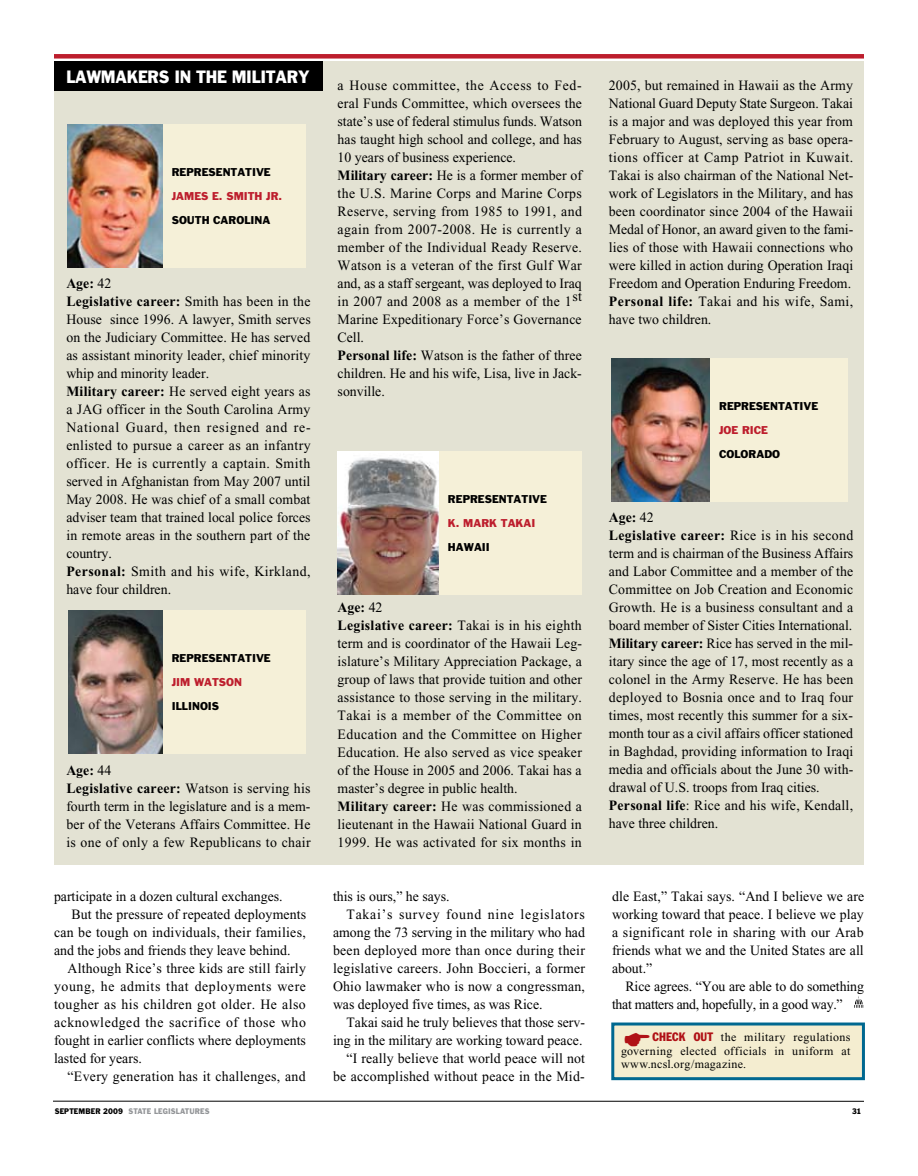
<style>
.page{position:relative;width:918px;height:1176px;background:#fff}
.page>*{position:absolute;margin:0;border:0;box-sizing:border-box;transform-origin:0 0}
.t1{font:16.5px "Franklin Gothic";color:#fff;scale:.9 1}
.t2{font:14.25px/18px "Times New Roman";letter-spacing:.01em;color:#000}
.t3{font:14.25px/18px "Times New Roman";letter-spacing:-.015em;color:#000}
.t4{font:14.25px "Times New Roman";letter-spacing:.03em;color:#000}
.t5{font:14.25px "Times New Roman";letter-spacing:.04em;color:#000}
.t6{font:14.25px "Times New Roman";letter-spacing:.045em;color:#000}
.t7{font:14.25px "Times New Roman";letter-spacing:.055em;color:#000}
.t8{font:12px/13.5px "Times New Roman";letter-spacing:.03em;color:#000;text-align:justify}
.t9{font:condensed 12px "Franklin Gothic";color:#b01116}
.t10{font:10.5px "Franklin Gothic";color:#000}
.t11{font:10.5px "Franklin Gothic";color:#bd1e2d}
.t12{font:7.5px "Franklin Gothic";letter-spacing:.015em;color:#000;scale:.9 1}
.t13{font:7.5px "Franklin Gothic";color:#939598;scale:.9 1}
.s1{font-weight:700}
.s2{color:#939598}
</style>
<div class="page">
<hr style="left:53px;top:1100px;width:811px;height:1px;background:#000">
<hr style="left:54px;top:61px;width:810px;height:1px;background:#000">
<div style="left:54px;top:54px;width:810px;height:5px;background:#bd1e2d"></div>
<svg style="left:854px;top:996px;width:10px;height:11px"></svg>
<div style="left:611px;top:1022px;width:254px;height:57px;background:#f4edd0;border:3px solid #006890"></div>
<div style="left:54px;top:62px;width:810px;height:802px;background:#e3e2d3"></div>
<div style="left:54px;top:62px;width:268px;height:29px;background:#000"></div>
<div style="left:69px;top:124px;width:237px;height:143px;background:#f5f0d8"></div>
<img style="left:68px;top:124px;width:95px;height:143px">
<div style="left:340px;top:451px;width:242px;height:143px;background:#f5f0d8"></div>
<div style="left:338px;top:451px;width:101px;height:143px;background:#fff"></div>
<img style="left:338px;top:458px;width:101px;height:136px">
<div style="left:72px;top:610px;width:234px;height:143px;background:#f5f0d8"></div>
<img style="left:69px;top:610px;width:94px;height:143px">
<div style="left:612px;top:358px;width:236px;height:143px;background:#f5f0d8"></div>
<img style="left:612px;top:358px;width:98px;height:143px">
<p class="t1" style="left:66px;top:66px;width:26px">LAWMA</p>
<p class="t1" style="left:127px;top:66px;width:25px">KERS</p>
<p class="t1" style="left:174px;top:66px;width:37px">IN THE</p>
<p class="t1" style="left:232px;top:66px;width:27px">MILITAR</p>
<p class="t1" style="left:298px;top:66px;width:14px">Y</p>
<p class="t10" style="left:172px;top:165px;width:16px">REPRESENTATI</p>
<p class="t10" style="left:256px;top:165px;width:15px">VE</p>
<p class="t11" style="left:172px;top:189px;width:14px">JAMES</p>
<p class="t11" style="left:212px;top:189px;width:30px">E. SMITH</p>
<p class="t11" style="left:266px;top:189px;width:18px">JR.</p>
<p class="t10" style="left:172px;top:213px;width:16px">SOUTH</p>
<p class="t10" style="left:213px;top:213px;width:9px">CAROLINA</p>
<p class="t2" style="left:66px;top:274px;width:246px"><span class="s1">Age:</span> 42<br><span class="s1">Legislative career:</span> Smith has been in the House since 1996. A lawyer, Smith serves on the Judiciary Committee. He has served as assistant minority leader, chief minority whip and minority leader.<br><span class="s1">Military career:</span> He served eight years as a JAG officer in the South Carolina Army National Guard, then resigned and re&shy;enlisted to pursue a career as an infantry officer. He is currently a captain. Smith served in Afghanistan from May 2007 until May 2008. He was chief of a small combat adviser team that trained local police forces in remote areas in the southern part of the country.<br><span class="s1">Personal:</span> Smith and his wife, Kirkland, have four children.</p>
<p class="t10" style="left:172px;top:651px;width:16px">REPRESENTATI</p>
<p class="t10" style="left:256px;top:651px;width:15px">VE</p>
<p class="t11" style="left:172px;top:675px;width:41px">JIM WATSON</p>
<p class="t10" style="left:172px;top:699px;width:12px">ILLINOIS</p>
<p class="t2" style="left:66px;top:760px;width:246px"><span class="s1">Age:</span> 44<br><span class="s1">Legislative career:</span> Watson is serving his fourth term in the legislature and is a mem&shy;ber of the Veterans Affairs Committee. He is one of only a few Republicans to chair</p>
<p class="t2" style="left:54px;top:886px;width:230px">participate in a dozen cultural exchanges.</p>
<p class="t2" style="left:71px;top:904px;width:236px">But the pressure of repeated deployments</p>
<p class="t2" style="left:54px;top:922px;width:253px">can be tough on individuals, their families,</p>
<p class="t2" style="left:54px;top:940px;width:238px">and the jobs and friends they leave behind.</p>
<p class="t2" style="left:68px;top:958px;width:240px">Although Rice’s three kids are still fairly</p>
<p class="t6" style="left:54px;top:977px;width:254px">young, he admits that deployments were</p>
<p class="t4" style="left:54px;top:995px;width:253px">tougher as his children got older. He also</p>
<p class="t5" style="left:54px;top:1013px;width:253px">acknowledged the sacrifice of those who</p>
<p class="t2" style="left:54px;top:1030px;width:253px">fought in earlier conflicts where deployments</p>
<p class="t2" style="left:54px;top:1048px;width:89px">lasted for years.</p>
<p class="t2" style="left:68px;top:1066px;width:240px">“Every generation has it challenges, and</p>
<p class="t2" style="left:338px;top:76px;width:246px">a House committee, the Access to Fed&shy;eral Funds Committee, which oversees the state’s use of federal stimulus funds. Watson has taught high school and college, and has 10 years of business experience.<br><span class="s1">Military career:</span> He is a former member of the U.S. Marine Corps and Marine Corps Reserve, serving from 1985 to 1991, and again from 2007-2008. He is currently a member of the Individual Ready Reserve.<br>Watson is a veteran of the first Gulf War and, as a staff sergeant, was deployed to Iraq in 2007 and 2008 as a member of the 1st Marine Expeditionary Force’s Governance Cell.<br><span class="s1">Personal life:</span> Watson is the father of three children. He and his wife, Lisa, live in Jack&shy;sonville.</p>
<p class="t10" style="left:448px;top:492px;width:16px">REPRESENTATI</p>
<p class="t10" style="left:532px;top:492px;width:15px">VE</p>
<p class="t11" style="left:448px;top:516px;width:82px">K. MAR K TAKAI</p>
<p class="t10" style="left:448px;top:540px;width:16px">HAWAII</p>
<p class="t2" style="left:338px;top:598px;width:246px"><span class="s1">Age:</span> 42<br><span class="s1">Legislative career:</span> Takai is in his eighth term and is coordinator of the Hawaii Leg&shy;islature’s Military Appreciation Package, a group of laws that provide tuition and other assistance to those serving in the military.<br>Takai is a member of the Committee on Education and the Committee on Higher Education. He also served as vice speaker of the House in 2005 and 2006. Takai has a master’s degree in public health.<br><span class="s1">Military career:</span> He was commissioned a lieutenant in the Hawaii National Guard in 1999. He was activated for six months in</p>
<p class="t2" style="left:333px;top:886px;width:118px">this is ours,” he says.</p>
<p class="t7" style="left:347px;top:905px;width:240px">Takai’s survey found nine legislators</p>
<p class="t2" style="left:333px;top:922px;width:253px">among the 73 serving in the military who had</p>
<p class="t2" style="left:333px;top:940px;width:254px">been deployed more than once during their</p>
<p class="t2" style="left:333px;top:958px;width:254px">legislative careers. John Boccieri, a former</p>
<p class="t2" style="left:333px;top:976px;width:253px">Ohio lawmaker who is now a congressman,</p>
<p class="t2" style="left:333px;top:994px;width:211px">was deployed five times, as was Rice.</p>
<p class="t2" style="left:347px;top:1012px;width:240px">Takai said he truly believes that those serv-</p>
<p class="t2" style="left:333px;top:1030px;width:251px">ing in the military are working toward peace.</p>
<p class="t2" style="left:347px;top:1048px;width:240px">“I really believe that world peace will not</p>
<p class="t2" style="left:333px;top:1066px;width:253px">be accomplished without peace in the Mid-</p>
<p class="t2" style="left:609px;top:76px;width:246px">2005, but remained in Hawaii as the Army National Guard Deputy State Surgeon. Takai is a major and was deployed this year from February to August, serving as base opera&shy;tions officer at Camp Patriot in Kuwait.<br>Takai is also chairman of the National Net&shy;work of Legislators in the Military, and has been coordinator since 2004 of the Hawaii Medal of Honor, an award given to the fami&shy;lies of those with Hawaii connections who were killed in action during Operation Iraqi Freedom and Operation Enduring Freedom.<br><span class="s1">Personal life:</span> Takai and his wife, Sami, have two children.</p>
<p class="t10" style="left:719px;top:399px;width:16px">REPRESENTATI</p>
<p class="t10" style="left:803px;top:399px;width:15px">VE</p>
<p class="t11" style="left:719px;top:423px;width:50px">JOE RICE</p>
<p class="t10" style="left:719px;top:447px;width:9px">COLORADO</p>
<p class="t2" style="left:609px;top:508px;width:246px"><span class="s1">Age:</span> 42<br><span class="s1">Legislative career:</span> Rice is in his second term and is chairman of the Business Affairs and Labor Committee and a member of the Committee on Job Creation and Economic Growth. He is a business consultant and a board member of Sister Cities International.<br><span class="s1">Military career:</span> Rice has served in the mil&shy;itary since the age of 17, most recently as a colonel in the Army Reserve. He has been deployed to Bosnia once and to Iraq four times, most recently this summer for a six&shy;month tour as a civil affairs officer stationed in Baghdad, providing information to Iraqi media and officials about the June 30 with&shy;drawal of U.S. troops from Iraq cities.<br><span class="s1">Personal life</span>: Rice and his wife, Kendall, have three children.</p>
<p class="t2" style="left:612px;top:886px;width:254px;text-align:justify">dle East,” Takai says. “And I believe we are working toward that peace. I believe we play a significant role in sharing with our Arab friends what we and the United States are all about.”</p>
<p class="t3" style="left:612px;top:976px;width:253px;text-indent:14px">Rice agrees. “You are able to do something that matters and, hopefully, in a good way.”</p>
<p class="t9" style="left:652px;top:1029px;width:49px">CHECK OUT</p>
<p class="t8" style="left:621px;top:1030px;width:231px;text-indent:100px">the military regulations governing elected officials in uniform at www.ncsl.org/magazine.</p>
<p class="t12" style="left:55px;top:1105px;width:88px">SEPTEMBER 2009 <span class="s2">STATE</span></p>
<p class="t13" style="left:154px;top:1105px;width:7px">LEGISLATURES</p>
<p class="t12" style="left:852px;top:1105px;width:12px">31</p>
</div>
